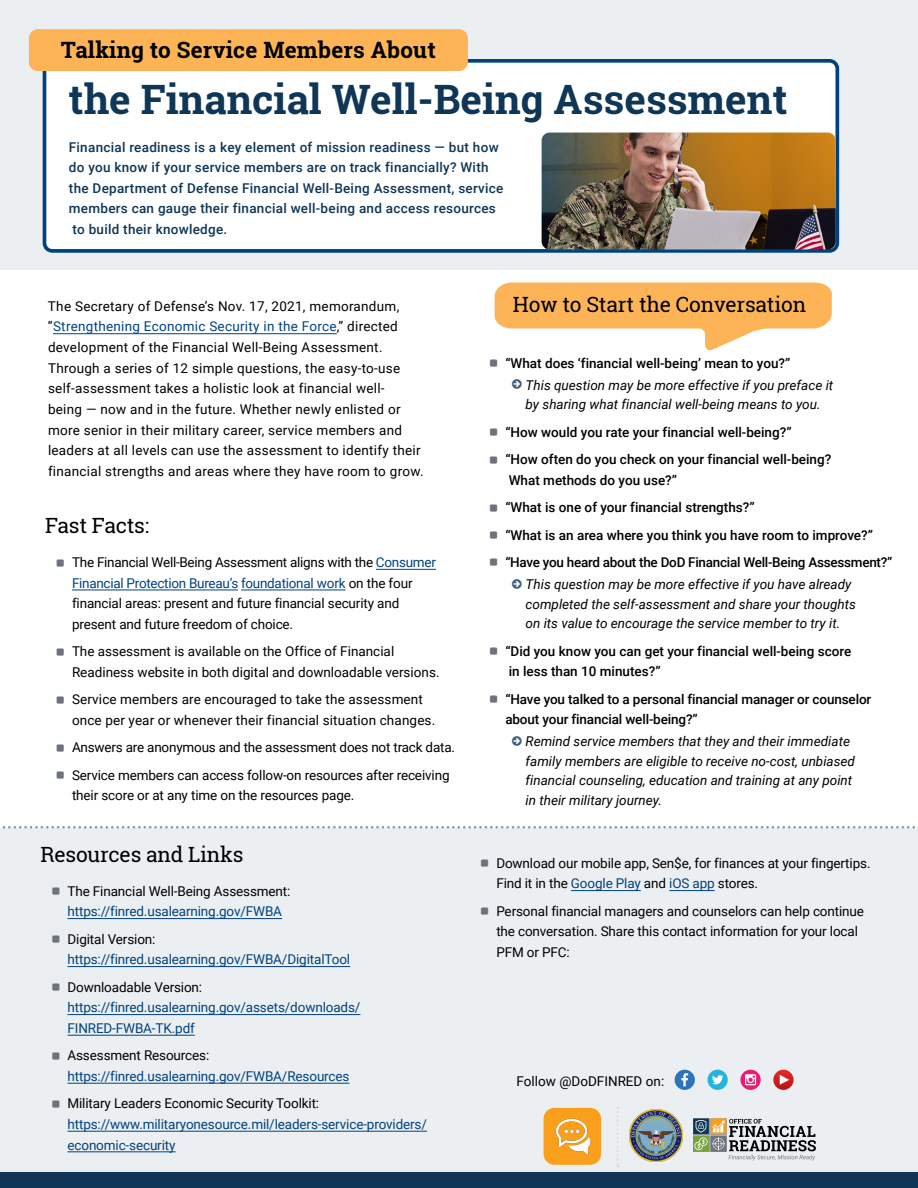
<style>
.page{position:relative;width:918px;height:1188px;background:#fff}
.page>*{position:absolute;margin:0;border:0;box-sizing:border-box;transform-origin:0 0}
.t1{font:700 40.5px "Roboto Slab";color:#0f3656}
.t2{font:700 22.5px "Roboto Slab";letter-spacing:.01em;color:#000}
.t3{font:21px "Roboto Slab";letter-spacing:-.01em;color:#000}
.t4{font:13.5px/20.7px "Roboto";color:#000}
.t5{font:13.5px/20.7px "Roboto";letter-spacing:.02em;color:#000}
.t6{font:13.5px/20.7px "Roboto";letter-spacing:-.01em;color:#004280}
.t7{font:italic 13.5px/19.5px "Roboto";color:#000}
.t8{font:500 13.5px/20.7px "Roboto";color:#000}
.t9{font:500 13.5px/20.5px "Roboto";letter-spacing:.02em;color:#0f3656}
.t10{font:13.5px/20.7px "Roboto";letter-spacing:-.02em;color:#000}
.t11{font:500 13.5px "Roboto";letter-spacing:-.02em;color:#000}
.s1{color:#004280}
.s2{color:#000}
</style>
<div class="page">
<div style="left:0;top:829px;width:918px;height:344px;background:#eceff1"></div>
<div style="left:0;top:0;width:918px;height:270px;background:#eceff1"></div>
<svg style="left:0;top:826px;width:918px;height:3px"></svg>
<div style="left:44px;top:61px;width:793px;height:190px;background:#fff;border-radius:8px"></div>
<div style="left:43px;top:59px;width:796px;height:194px;border:4px solid #004280;border-radius:8px"></div>
<svg style="left:494px;top:283px;width:338px;height:67px"></svg>
<div style="left:0;top:1173px;width:918px;height:15px;background:#0f3656"></div>
<img style="left:544px;top:1108px;width:57px;height:57px">
<svg style="left:617px;top:1107px;width:2px;height:60px"></svg>
<div style="left:29px;top:29px;width:439px;height:42px;background:#fcb457;border-radius:9px"></div>
<hr style="left:68px;top:918px;width:214px;height:1px;background:#004280">
<hr style="left:68px;top:966px;width:282px;height:1px;background:#004280">
<hr style="left:68px;top:1014px;width:292px;height:1px;background:#004280">
<hr style="left:68px;top:1035px;width:127px;height:1px;background:#004280">
<hr style="left:68px;top:1083px;width:282px;height:1px;background:#004280">
<hr style="left:68px;top:1131px;width:359px;height:1px;background:#004280">
<hr style="left:68px;top:1151px;width:108px;height:1px;background:#004280">
<hr style="left:53px;top:333px;width:284px;height:1px;background:#004280">
<hr style="left:571px;top:890px;width:70px;height:1px;background:#004280">
<hr style="left:669px;top:890px;width:46px;height:1px;background:#004280">
<hr style="left:376px;top:569px;width:60px;height:1px;background:#004280">
<hr style="left:72px;top:590px;width:166px;height:1px;background:#004280">
<hr style="left:241px;top:590px;width:104px;height:1px;background:#004280">
<img style="left:542px;top:133px;width:294px;height:116px">
<div style="left:675px;top:1070px;width:20px;height:20px;background:#2c74ba;border-radius:50%"></div>
<svg style="left:681px;top:1073px;width:7px;height:13px"></svg>
<div style="left:708px;top:1070px;width:20px;height:20px;background:#25b4df;border-radius:50%"></div>
<svg style="left:712px;top:1075px;width:11px;height:9px"></svg>
<svg style="left:740px;top:1070px;width:21px;height:20px"></svg>
<svg style="left:745px;top:1074px;width:11px;height:11px"></svg>
<img style="left:773px;top:1070px;width:21px;height:20px;border-radius:10px">
<img style="left:629px;top:1109px;width:53px;height:53px">
<div style="left:711px;top:1118px;width:15px;height:16px;background:#d6a45d"></div>
<svg style="left:693px;top:1136px;width:16px;height:16px"></svg>
<svg style="left:693px;top:1118px;width:16px;height:16px"></svg>
<svg style="left:694px;top:1119px;width:122px;height:42px"></svg>
<h1 class="t2" style="left:61px;top:34px;width:376px">Talking to Service Members About</h1>
<h1 class="t1" style="left:69px;top:71px;width:720px">the Financial Well-Being Assessment</h1>
<p class="t9" style="left:69px;top:136px;width:436px">Financial readiness is a key element of mission readiness — but how do you know if your service members are on track financially? With the Department of Defense Financial Well-Being Assessment, service members can gauge their financial well-being and access resources to build their knowledge.</p>
<p class="t5" style="left:48px;top:295px;width:377px">The Secretary of Defense’s Nov. 17, 2021, memorandum, “<span class="s1">Strengthening Economic Security in the Force</span>,” directed development of the Financial Well-Being Assessment.<br>Through a series of 12 simple questions, the easy-to-use self-assessment takes a holistic look at financial well-<br>being — now and in the future. Whether newly enlisted or more senior in their military career, service members and leaders at all levels can use the assessment to identify their financial strengths and areas where they have room to grow.</p>
<h2 class="t3" style="left:45px;top:511px;width:106px">Fast Facts:</h2>
<p class="t10" style="left:72px;top:551px;width:365px">The Financial Well-Being Assessment aligns with the <span class="s1">Consumer Financial Protection Bureau’s foundational work</span> on the four financial areas: present and future financial security and present and future freedom of choice.</p>
<p class="t4" style="left:72px;top:641px;width:369px">The assessment is available on the Office of Financial<br>Readiness website in both digital and downloadable versions.</p>
<p class="t4" style="left:72px;top:689px;width:365px">Service members are encouraged to take the assessment once per year or whenever their financial situation changes.</p>
<p class="t4" style="left:72px;top:737px;width:385px">Answers are anonymous and the assessment does not track data.</p>
<p class="t4" style="left:72px;top:764px;width:379px">Service members can access follow-on resources after receiving their score or at any time on the resources page.</p>
<h2 class="t3" style="left:40px;top:840px;width:204px">Resources and Links</h2>
<p class="t6" style="left:68px;top:880px;width:224px"><span class="s2">The Financial Well-Being Assessment: </span>https://finred.usalearning.gov/FWBA</p>
<p class="t6" style="left:68px;top:928px;width:284px"><span class="s2">Digital Version: </span>https://finred.usalearning.gov/FWBA/DigitalTool</p>
<p class="t6" style="left:68px;top:976px;width:294px"><span class="s2">Downloadable Version: </span>https://finred.usalearning.gov/assets/downloads/<br>FINRED-FWBA-TK.pdf</p>
<p class="t6" style="left:68px;top:1045px;width:284px"><span class="s2">Assessment Resources: </span>https://finred.usalearning.gov/FWBA/Resources</p>
<p class="t6" style="left:68px;top:1093px;width:361px"><span class="s2">Military Leaders Economic Security Toolkit: </span>https://www.militaryonesource.mil/leaders-service-providers/ economic-security</p>
<h2 class="t3" style="left:513px;top:290px;width:295px">How to Start the Conversation</h2>
<p class="t8" style="left:505px;top:352px;width:287px">“What does ‘financial well-being’ mean to you?”</p>
<p class="t7" style="left:526px;top:375px;width:309px">This question may be more effective if you preface it by sharing what financial well-being means to you.</p>
<p class="t8" style="left:505px;top:421px;width:288px">“How would you rate your financial well-being?”</p>
<p class="t8" style="left:505px;top:449px;width:327px">“How often do you check on your financial well-being?<br>What methods do you use?”</p>
<p class="t8" style="left:505px;top:497px;width:251px">“What is one of your financial strengths?”</p>
<p class="t8" style="left:505px;top:524px;width:369px">“What is an area where you think you have room to improve?”</p>
<p class="t11" style="left:505px;top:553px;width:388px">“Have you heard about the DoD Financial Well-Being Assessment?”</p>
<p class="t7" style="left:526px;top:574px;width:332px">This question may be more effective if you have already completed the self-assessment and share your thoughts on its value to encourage the service member to try it.</p>
<p class="t8" style="left:505px;top:640px;width:348px">“Did you know you can get your financial well-being score in less than 10 minutes?”</p>
<p class="t8" style="left:505px;top:688px;width:367px">“Have you talked to a personal financial manager or counselor about your financial well-being?”</p>
<p class="t7" style="left:526px;top:731px;width:331px">Remind service members that they and their immediate family members are eligible to receive no-cost, unbiased financial counseling, education and training at any point in their military journey.</p>
<p class="t4" style="left:496px;top:852px;width:376px">Download our mobile app, Sen$e, for finances at your fingertips.<br>Find it in the <span class="s1">Google Play</span> and <span class="s1">iOS app</span> stores.</p>
<p class="t4" style="left:496px;top:900px;width:369px">Personal financial managers and counselors can help continue the conversation. Share this contact information for your local<br>PFM or PFC:</p>
<p class="t4" style="left:517px;top:1070px;width:149px">Follow @DoDFINRED on:</p>
</div>
